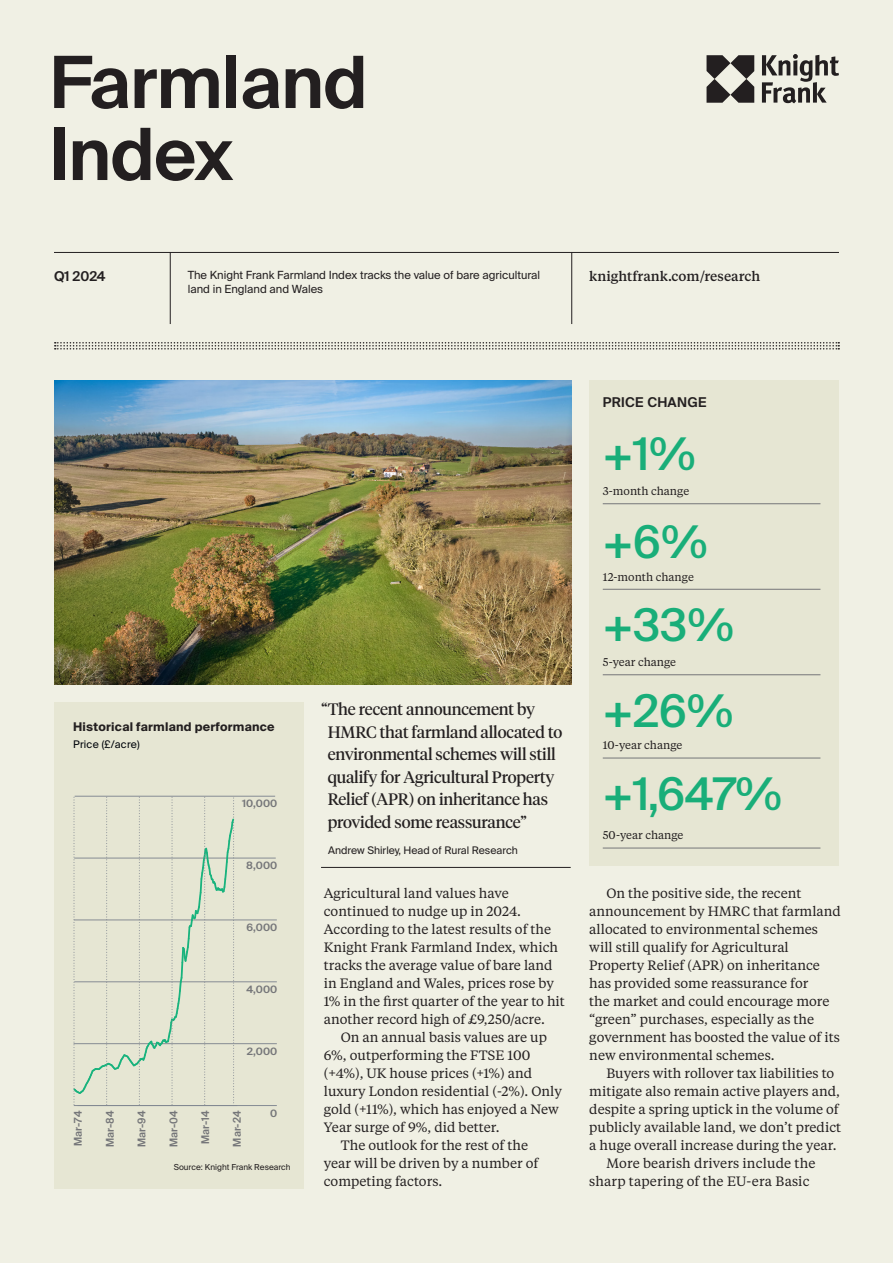
<style>
.page{position:relative;width:893px;height:1263px;background:#f0f0e4}
.page>*{position:absolute;margin:0;border:0;box-sizing:border-box;transform-origin:0 0}
.H1_Suisse_Int_l_48pt{font:600 72px/72px "Suisse Intl";letter-spacing:-.01em;color:#231f20}
.H3_Suisse_Int_l_24pt{font:500 45px "Suisse Intl";color:#19ae79}
.Suisse_Int_l_8_5pt_PARENT{font:16.5px/22.5px "Tiempos Headline";letter-spacing:-.01em;color:#231f20}
.Tiempos_Text_9pt{font:13.5px/18px "Tiempos Text";color:#231f20}
.t1{font:500 13.5px "Tiempos Text";color:#231f20}
.Suisse_Int_l_9pt_PARENT{font:600 13.5px "Suisse Intl";letter-spacing:.025em;color:#231f20}
.Tiempos_Text_7_5pt{font:700 12px "Suisse Intl";letter-spacing:.02em;color:#231f20}
.Suisse_Int_l_7_5pt{font:11.25px/13.5px "Suisse Intl";color:#231f20}
.Tiempos_Text_7_5pt-2{font:11.25px "Tiempos Text";color:#231f20}
.t2{font:600 10.65px "Suisse Intl";color:#757679;scale:.95 1}
.GC__Body_Copy__1{font:10.5px "Suisse Intl";color:#231f20}
.t3{font:10.5px "Suisse Intl";letter-spacing:.02em;color:#00040a}
.t4{font:600 10.2px "Suisse Intl";color:#757679;scale:1.05 1}
.Suisse_Int_l_6pt{font:8.25px "Suisse Intl";color:#231f20}
</style>
<div class="page">
<div style="left:54px;top:702px;width:250px;height:486px;background:#e6e6d3"></div>
<hr style="left:74px;top:1105px;width:203px;height:1px;background:#838992">
<hr style="left:74px;top:1043px;width:203px;height:1px;background:#838992">
<hr style="left:74px;top:981px;width:203px;height:1px;background:#838992">
<hr style="left:74px;top:920px;width:203px;height:1px;background:#838992">
<hr style="left:74px;top:858px;width:202px;height:1px;background:#838992">
<hr style="left:75px;top:796px;width:200px;height:1px;background:#838992">
<svg style="left:73px;top:795px;width:162px;height:310px"></svg>
<hr style="left:321px;top:867px;width:250px;height:1px;background:#231f20">
<div style="left:589px;top:380px;width:250px;height:485px;background:#e6e6d3"></div>
<svg style="left:706px;top:55px;width:48px;height:48px"></svg>
<svg style="left:762px;top:54px;width:77px;height:49px"></svg>
<hr style="left:54px;top:252px;width:785px;height:1px;background:#231f20">
<hr style="left:170px;top:252px;width:1px;height:72px;background:#231f20">
<hr style="left:571px;top:252px;width:1px;height:72px;background:#231f20">
<hr style="left:603px;top:503px;width:217px;height:1px;background:#757679">
<hr style="left:603px;top:589px;width:217px;height:1px;background:#757679">
<hr style="left:603px;top:674px;width:217px;height:1px;background:#757679">
<hr style="left:603px;top:758px;width:217px;height:1px;background:#757679">
<hr style="left:603px;top:848px;width:217px;height:1px;background:#757679">
<svg style="left:55px;top:342px;width:784px;height:8px"></svg>
<img style="left:54px;top:380px;width:517px;height:304px">
<p class="H1_Suisse_Int_l_48pt" style="left:50px;top:47px;width:320px">Farmland<br>Index</p>
<p class="Suisse_Int_l_9pt_PARENT" style="left:54px;top:269px;width:53px">Q1 2024</p>
<p class="Suisse_Int_l_7_5pt" style="left:188px;top:268px;width:354px">The Knight Frank Farmland Index tracks the value of bare agricultural land in England and Wales</p>
<p class="t1" style="left:589px;top:267px;width:173px">knightfrank.com/research</p>
<p class="Tiempos_Text_7_5pt" style="left:73px;top:720px;width:203px">Historical farmland performance</p>
<p class="t3" style="left:73px;top:738px;width:68px">Price (£/acre)</p>
<p class="t4" style="left:242px;top:798px;width:35px">10,000</p>
<p class="t4" style="left:246px;top:860px;width:31px">8,000</p>
<p class="t4" style="left:246px;top:921px;width:31px">6,000</p>
<p class="t4" style="left:246px;top:983px;width:31px">4,000</p>
<p class="t4" style="left:247px;top:1045px;width:30px">2,000</p>
<p class="t2" style="left:72px;top:1146px;width:38px;rotate:-90deg">Mar-74</p>
<p class="t2" style="left:104px;top:1147px;width:40px;rotate:-90deg">Mar-84</p>
<p class="t2" style="left:136px;top:1147px;width:39px;rotate:-90deg">Mar-94</p>
<p class="t2" style="left:167px;top:1147px;width:40px;rotate:-90deg">Mar-04</p>
<p class="t2" style="left:199px;top:1144px;width:37px;rotate:-90deg">Mar-14</p>
<p class="t2" style="left:231px;top:1146px;width:39px;rotate:-90deg">Mar-24</p>
<p class="t4" style="left:270px;top:1107px;width:8px">0</p>
<p class="Suisse_Int_l_6pt" style="left:174px;top:1162px;width:118px">Source: Knight Frank Research</p>
<p class="Suisse_Int_l_8_5pt_PARENT" style="left:328px;top:697px;width:236px;text-indent:-7px">“The recent announcement by<br>HMRC that farmland allocated to environmental schemes will still qualify for Agricultural Property<br>Relief (APR) on inheritance has provided some reassurance”</p>
<p class="GC__Body_Copy__1" style="left:328px;top:844px;width:191px">Andrew Shirley, Head of Rural Research</p>
<p class="Tiempos_Text_9pt" style="left:324px;top:883px;width:243px">Agricultural land values have continued to nudge up in 2024.<br>According to the latest results of the Knight Frank Farmland Index, which tracks the average value of bare land in England and Wales, prices rose by 1% in the first quarter of the year to hit another record high of £9,250/acre.</p>
<p class="Tiempos_Text_9pt" style="left:324px;top:1027px;width:240px;text-indent:17px">On an annual basis values are up<br>6%, outperforming the FTSE 100 (+4%), UK house prices (+1%) and luxury London residential (-2%). Only gold (+11%), which has enjoyed a New<br>Year surge of 9%, did better.</p>
<p class="Tiempos_Text_9pt" style="left:324px;top:1135px;width:216px;text-indent:17px">The outlook for the rest of the year will be driven by a number of competing factors.</p>
<p class="Suisse_Int_l_9pt_PARENT" style="left:603px;top:395px;width:105px">PRICE CHANGE</p>
<p class="H3_Suisse_Int_l_24pt" style="left:603px;top:428px;width:95px">+1%</p>
<p class="Tiempos_Text_7_5pt-2" style="left:603px;top:483px;width:88px">3-month change</p>
<p class="H3_Suisse_Int_l_24pt" style="left:603px;top:516px;width:106px">+6%</p>
<p class="Tiempos_Text_7_5pt-2" style="left:603px;top:569px;width:93px">12-month change</p>
<p class="H3_Suisse_Int_l_24pt" style="left:603px;top:599px;width:133px">+33%</p>
<p class="Tiempos_Text_7_5pt-2" style="left:603px;top:654px;width:75px">5-year change</p>
<p class="H3_Suisse_Int_l_24pt" style="left:603px;top:685px;width:132px">+26%</p>
<p class="Tiempos_Text_7_5pt-2" style="left:603px;top:738px;width:81px">10-year change</p>
<p class="H3_Suisse_Int_l_24pt" style="left:603px;top:768px;width:181px">+1,647%</p>
<p class="Tiempos_Text_7_5pt-2" style="left:603px;top:828px;width:82px">50-year change</p>
<p class="Tiempos_Text_9pt" style="left:589px;top:883px;width:253px;text-indent:17px">On the positive side, the recent announcement by HMRC that farmland allocated to environmental schemes will still qualify for Agricultural Property Relief (APR) on inheritance has provided some reassurance for<br>the market and could encourage more “green” purchases, especially as the government has boosted the value of its new environmental schemes.</p>
<p class="Tiempos_Text_9pt" style="left:589px;top:1063px;width:253px;text-indent:17px">Buyers with rollover tax liabilities to mitigate also remain active players and, despite a spring uptick in the volume of publicly available land, we don’t predict a huge overall increase during the year.</p>
<p class="Tiempos_Text_9pt" style="left:589px;top:1153px;width:228px;text-indent:17px">More bearish drivers include the sharp tapering of the EU-era Basic</p>
</div>
